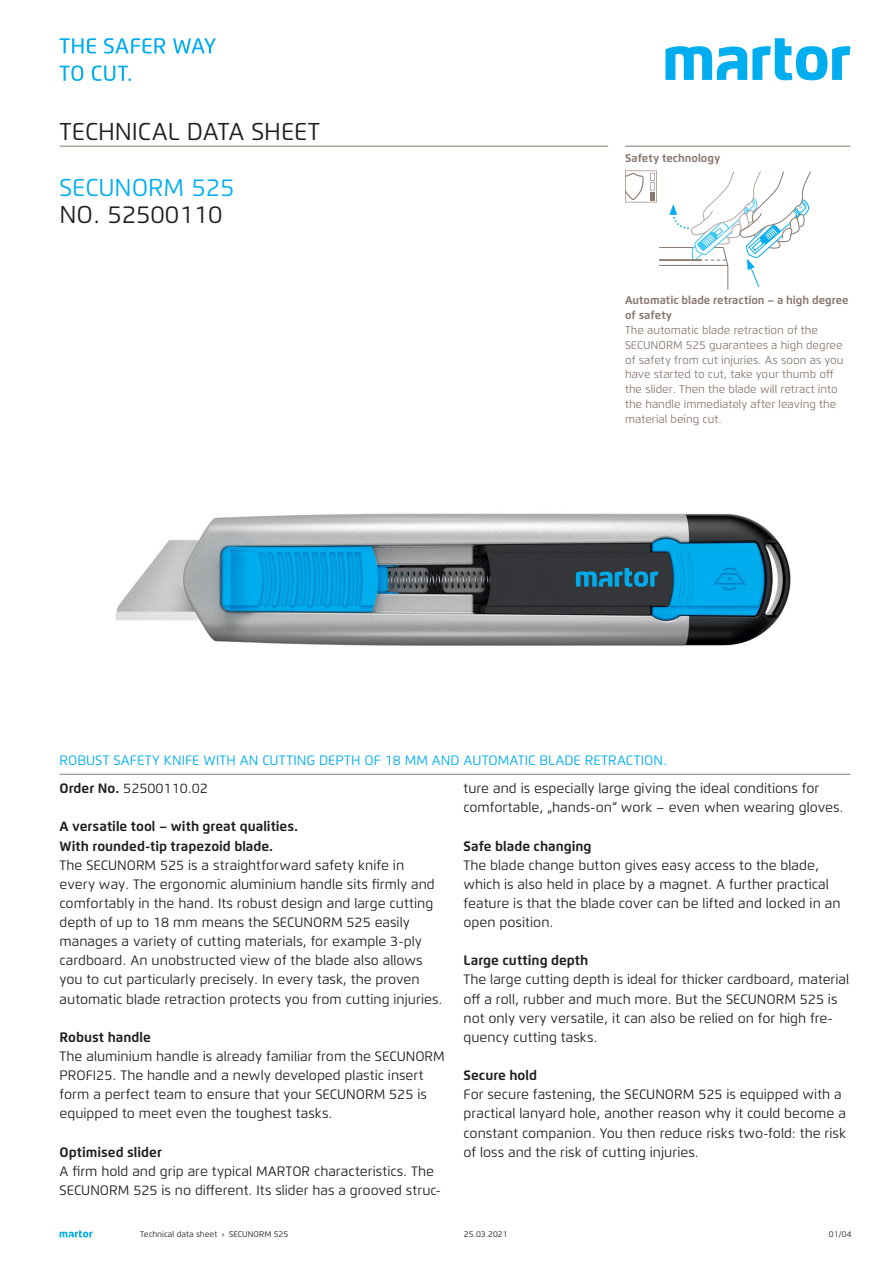
<style>
.page{position:relative;width:893px;height:1263px;background:#fff}
.page>*{position:absolute;margin:0;border:0;box-sizing:border-box;transform-origin:0 0}
.t1{font:24.3px "Flexo";color:#231f20}
.t2{font:24.3px "Flexo";color:#00aeef}
.t3{font:13.65px/19.2px "Flexo";color:#231f20}
.t4{font:700 13.65px/19px "Flexo";color:#231f20}
.t5{font:13.65px/27.6px "Flexo";color:#00aeef}
.t6{font:11.25px/14.9px "Flexo";color:#89786e}
.t7{font:700 11.25px/14.9px "Flexo";color:#89786e}
.t8{font:8.25px "Flexo";color:#231f20}
.s1{font-weight:700;color:#231f20}
.s2{color:#231f20}
</style>
<div class="page">
<svg style="left:60px;top:1230px;width:32px;height:7px"></svg>
<img style="left:115px;top:513px;width:676px;height:133px">
<svg style="left:625px;top:171px;width:186px;height:119px"></svg>
<div style="left:650px;top:192px;width:5px;height:8px;background:#89786e"></div>
<svg style="left:665px;top:38px;width:185px;height:42px"></svg>
<hr style="left:60px;top:774px;width:790px;height:1px;background:#89786e">
<hr style="left:625px;top:146px;width:225px;height:1px;background:#89786e">
<hr style="left:60px;top:146px;width:548px;height:1px;background:#89786e">
<svg style="left:60px;top:38px;width:36px;height:15px"></svg>
<svg style="left:104px;top:38px;width:61px;height:16px"></svg>
<svg style="left:173px;top:38px;width:43px;height:16px"></svg>
<svg style="left:60px;top:65px;width:23px;height:16px"></svg>
<svg style="left:92px;top:65px;width:39px;height:16px"></svg>
<h1 class="t1" style="left:60px;top:117px;width:262px">TECHNICAL DATA SHEET</h1>
<h1 class="t2" style="left:60px;top:172px;width:177px">SECUNORM 525</h1>
<h1 class="t1" style="left:60px;top:200px;width:165px">NO. 52500110</h1>
<p class="t7" style="left:625px;top:150px;width:97px">Safety technology</p>
<p class="t7" style="left:625px;top:293px;width:225px">Automatic blade retraction – a high degree of safety</p>
<p class="t6" style="left:625px;top:322px;width:220px">The automatic blade retraction of the SECUNORM 525 guarantees a high degree of safety from cut injuries. As soon as you have started to cut, take your thumb off the slider. Then the blade will retract into the handle immediately after leaving the material being cut.</p>
<p class="t5" style="left:60px;top:747px;width:609px">ROBUST SAFETY KNIFE WITH AN CUTTING DEPTH OF 18 MM AND AUTOMATIC BLADE RETRACTION.<br><span class="s1">Order No.</span> <span class="s2">52500110.02</span></p>
<p class="t4" style="left:60px;top:817px;width:240px">A versatile tool – with great qualities.<br>With rounded-tip trapezoid blade.</p>
<p class="t3" style="left:60px;top:855px;width:385px">The SECUNORM 525 is a straightforward safety knife in every way. The ergonomic aluminium handle sits firmly and comfortably in the hand. Its robust design and large cutting depth of up to 18 mm means the SECUNORM 525 easily manages a variety of cutting materials, for example 3-ply cardboard. An unobstructed view of the blade also allows you to cut particularly precisely. In every task, the proven automatic blade retraction protects you from cutting injuries.</p>
<p class="t4" style="left:60px;top:1027px;width:93px">Robust handle</p>
<p class="t3" style="left:60px;top:1046px;width:387px">The aluminium handle is already familiar from the SECUNORM PROFI25. The handle and a newly developed plastic insert form a perfect team to ensure that your SECUNORM 525 is equipped to meet even the toughest tasks.</p>
<p class="t4" style="left:60px;top:1142px;width:104px">Optimised slider</p>
<p class="t3" style="left:60px;top:1161px;width:383px">A firm hold and grip are typical MARTOR characteristics. The<br>SECUNORM 525 is no different. Its slider has a grooved struc-</p>
<p class="t3" style="left:463px;top:779px;width:382px">ture and is especially large giving the ideal conditions for comfortable, „hands-on“ work – even when wearing gloves.</p>
<p class="t4" style="left:463px;top:836px;width:130px">Safe blade changing</p>
<p class="t3" style="left:463px;top:855px;width:379px">The blade change button gives easy access to the blade, which is also held in place by a magnet. A further practical feature is that the blade cover can be lifted and locked in an open position.</p>
<p class="t4" style="left:463px;top:951px;width:126px">Large cutting depth</p>
<p class="t3" style="left:463px;top:970px;width:387px">The large cutting depth is ideal for thicker cardboard, material off a roll, rubber and much more. But the SECUNORM 525 is not only very versatile, it can also be relied on for high fre&shy;quency cutting tasks.</p>
<p class="t4" style="left:463px;top:1066px;width:75px">Secure hold</p>
<p class="t3" style="left:463px;top:1085px;width:384px">For secure fastening, the SECUNORM 525 is equipped with a practical lanyard hole, another reason why it could become a constant companion. You then reduce risks two-fold: the risk of loss and the risk of cutting injuries.</p>
<p class="t8" style="left:140px;top:1229px;width:150px">Technical data sheet › SECUNORM 525</p>
<p class="t8" style="left:464px;top:1229px;width:45px">25.03.2021</p>
<p class="t8" style="left:829px;top:1229px;width:24px">01/04</p>
</div>
